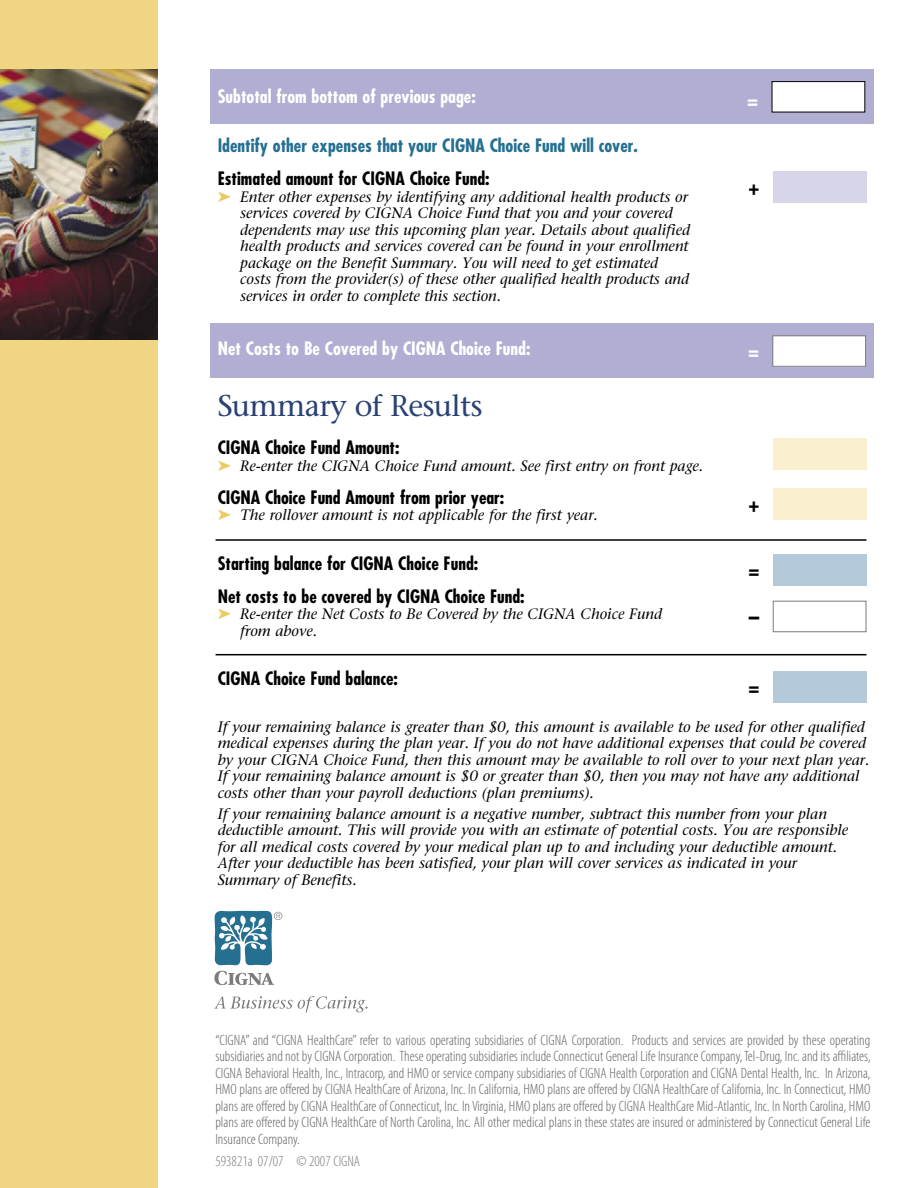
<style>
.page{position:relative;width:918px;height:1188px;background:#fff}
.page>*{position:absolute;margin:0;border:0;box-sizing:border-box;transform-origin:0 0}
.t1{font:30px "Stone Serif";letter-spacing:-.025em;color:#2a4174}
.futura_lead-in{font:700 condensed 21px "Futura";color:#000}
.futura_lead-in-2{font:700 condensed 21px "Futura";color:#fff}
.futura_lead-in-3{font:700 condensed 18px "Futura";color:#000}
.futura_lead-in-4{font:700 condensed 18px "Futura";color:#fff}
.futura_lead-in-5{font:700 condensed 18px "Futura";color:#256f91}
.Italic_Description{font:italic 15px/16.5px "Stone Serif";color:#000}
.t2{font:300 condensed 15px/16.5px "Myriad Pro";color:#636363;text-align:justify}
.t3{font:300 condensed 15px "Myriad Pro";color:#7c7c7c}
.s1{color:#ecca63}
</style>
<div class="page">
<div style="left:0;top:0;width:157px;height:1188px;background:#f0d583"></div>
<div style="left:210px;top:69px;width:664px;height:55px;background:#b0aed2"></div>
<div style="left:772px;top:82px;width:93px;height:30px;background:#fff"></div>
<div style="left:772px;top:81px;width:93px;height:31px;border:1px solid #000"></div>
<div style="left:210px;top:323px;width:664px;height:55px;background:#b0aed2"></div>
<div style="left:773px;top:336px;width:93px;height:30px;background:#fff"></div>
<div style="left:772px;top:335px;width:94px;height:32px;border:1px solid #7c7c7c"></div>
<div style="left:773px;top:439px;width:93px;height:31px;background:#faefcf"></div>
<div style="left:773px;top:488px;width:93px;height:32px;background:#faefcf"></div>
<div style="left:773px;top:554px;width:93px;height:32px;background:#b4cada"></div>
<div style="left:773px;top:601px;width:93px;height:31px;border:1px solid #7c7c7c"></div>
<div style="left:773px;top:671px;width:93px;height:32px;background:#b4cada"></div>
<hr style="left:216px;top:654px;width:650px;height:1px;background:#000">
<hr style="left:216px;top:539px;width:650px;height:2px;background:#000">
<div style="left:773px;top:171px;width:93px;height:31px;background:#d7d5e8"></div>
<img style="left:0;top:69px;width:157px;height:270px">
<svg style="left:214px;top:996px;width:154px;height:17px"></svg>
<svg style="left:214px;top:971px;width:60px;height:14px"></svg>
<svg style="left:215px;top:911px;width:67px;height:54px"></svg>
<p class="futura_lead-in-4" style="left:218px;top:84px;width:260px">Subtotal from bottom of previous page:</p>
<p class="futura_lead-in-5" style="left:218px;top:134px;width:422px">Identify other expenses that your CIGNA Choice Fund will cover.</p>
<p class="futura_lead-in-3" style="left:218px;top:167px;width:273px">Estimated amount for CIGNA Choice Fund:</p>
<p class="Italic_Description" style="left:240px;top:188px;width:451px;text-indent:-22px"><span class="s1">➤</span> Enter other expenses by identifying any additional health products or services covered by CIGNA Choice Fund that you and your covered dependents may use this upcoming plan year. Details about qualified health products and services covered can be found in your enrollment package on the Benefit Summary. You will need to get estimated costs from the provider(s) of these other qualified health products and services in order to complete this section.</p>
<p class="futura_lead-in-4" style="left:218px;top:337px;width:314px">Net Costs to Be Covered by CIGNA Choice Fund:</p>
<p class="t1" style="left:218px;top:387px;width:266px">Summary of Results</p>
<p class="futura_lead-in-3" style="left:218px;top:436px;width:183px">CIGNA Choice Fund Amount:</p>
<p class="Italic_Description" style="left:218px;top:457px;width:487px"><span class="s1">➤</span> Re-enter the CIGNA Choice Fund amount. See first entry on front page.</p>
<p class="futura_lead-in-3" style="left:218px;top:485px;width:288px">CIGNA Choice Fund Amount from prior year:</p>
<p class="Italic_Description" style="left:218px;top:507px;width:382px"><span class="s1">➤</span> The rollover amount is not applicable for the first year.</p>
<p class="futura_lead-in-3" style="left:218px;top:551px;width:262px">Starting balance for CIGNA Choice Fund:</p>
<p class="futura_lead-in-3" style="left:218px;top:584px;width:308px">Net costs to be covered by CIGNA Choice Fund:</p>
<p class="Italic_Description" style="left:240px;top:606px;width:423px;text-indent:-22px"><span class="s1">➤</span> Re-enter the Net Costs to Be Covered by the CIGNA Choice Fund from above.</p>
<p class="futura_lead-in-3" style="left:218px;top:667px;width:182px">CIGNA Choice Fund balance:</p>
<p class="futura_lead-in-2" style="left:747px;top:86px;width:12px">=</p>
<p class="futura_lead-in" style="left:749px;top:174px;width:12px">+</p>
<p class="futura_lead-in-2" style="left:748px;top:338px;width:12px">=</p>
<p class="futura_lead-in" style="left:749px;top:491px;width:12px">+</p>
<p class="futura_lead-in" style="left:749px;top:557px;width:12px">=</p>
<p class="futura_lead-in" style="left:749px;top:603px;width:12px">–</p>
<p class="futura_lead-in" style="left:749px;top:674px;width:12px">=</p>
<p class="Italic_Description" style="left:218px;top:718px;width:653px">If your remaining balance is greater than $0, this amount is available to be used for other qualified medical expenses during the plan year. If you do not have additional expenses that could be covered by your CIGNA Choice Fund, then this amount may be available to roll over to your next plan year.<br>If your remaining balance amount is $0 or greater than $0, then you may not have any additional costs other than your payroll deductions (plan premiums).</p>
<p class="Italic_Description" style="left:218px;top:805px;width:632px">If your remaining balance amount is a negative number, subtract this number from your plan deductible amount. This will provide you with an estimate of potential costs. You are responsible for all medical costs covered by your medical plan up to and including your deductible amount.<br>After your deductible has been satisfied, your plan will cover services as indicated in your Summary of Benefits.</p>
<p class="t2" style="left:215px;top:1032px;width:657px">“CIGNA” and “CIGNA HealthCare” refer to various operating subsidiaries of CIGNA Corporation. Products and services are provided by these operating subsidiaries and not by CIGNA Corporation. These operating subsidiaries include Connecticut General Life Insurance Company, Tel-Drug, Inc. and its affiliates, CIGNA Behavioral Health, Inc., Intracorp, and HMO or service company subsidiaries of CIGNA Health Corporation and CIGNA Dental Health, Inc. In Arizona, HMO plans are offered by CIGNA HealthCare of Arizona, Inc. In California, HMO plans are offered by CIGNA HealthCare of California, Inc. In Connecticut, HMO plans are offered by CIGNA HealthCare of Connecticut, Inc. In Virginia, HMO plans are offered by CIGNA HealthCare Mid-Atlantic, Inc. In North Carolina, HMO plans are offered by CIGNA HealthCare of North Carolina, Inc. All other medical plans in these states are insured or administered by Connecticut General Life Insurance Company.</p>
<p class="t3" style="left:215px;top:1153px;width:146px">593821a 07/07 © 2007 CIGNA</p>
</div>
